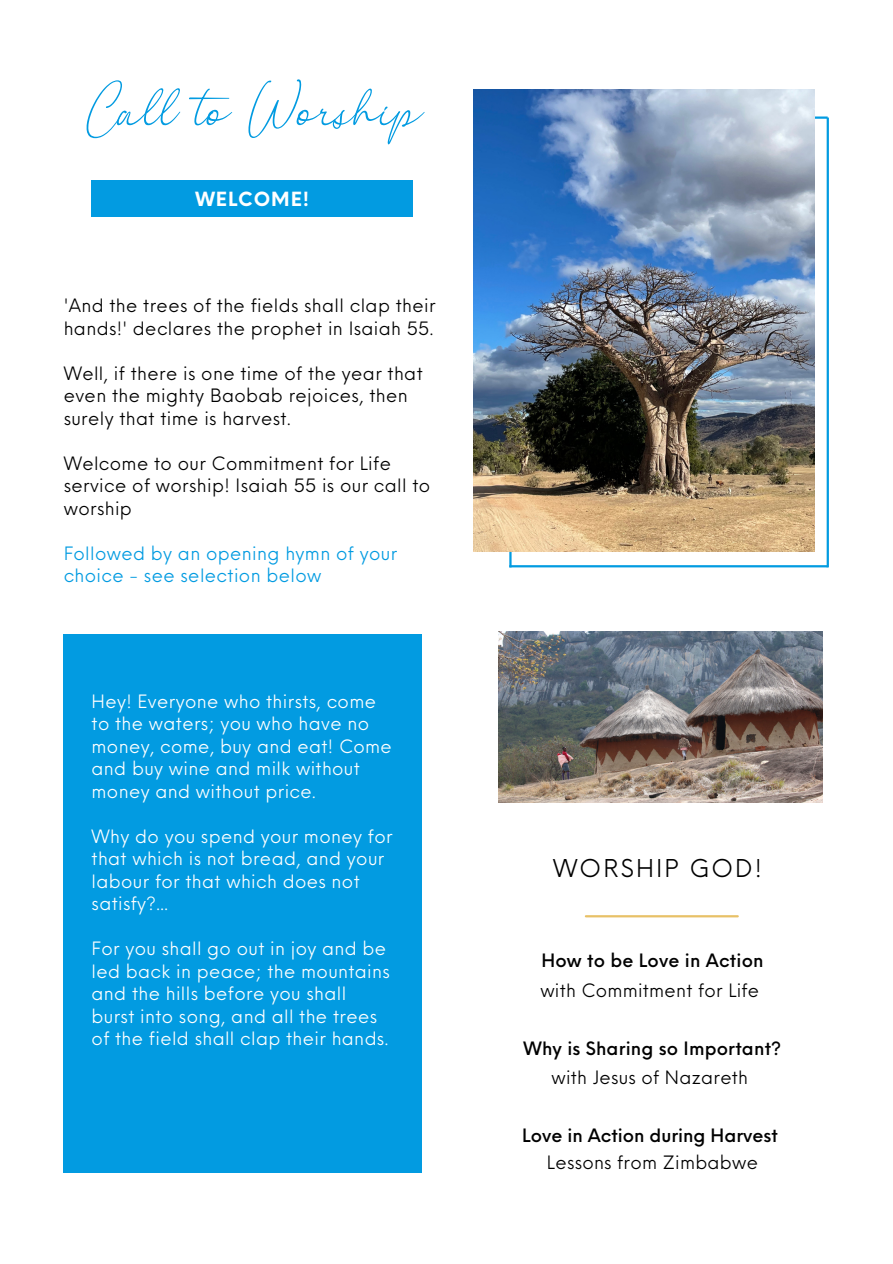
<style>
.page{position:relative;width:893px;height:1264px;background:#fff}
.page>*{position:absolute;margin:0;border:0;box-sizing:border-box;transform-origin:0 0}
.t1{font:119.55px "The Bigmaker";color:#029be1}
.t2{font:24px "Neue Einstellung";letter-spacing:.09em;color:#000}
.t3{font:700 19.05px "Neue Einstellung";letter-spacing:.05em;color:#fff}
.t4{font:18px/22.5px "Neue Einstellung";letter-spacing:.02em;color:#fff}
.t5{font:18px/22.5px "Neue Einstellung";letter-spacing:.02em;color:#000}
.t6{font:500 18px "Neue Einstellung";letter-spacing:.01em;color:#000}
.t7{font:18px/22.5px "Neue Einstellung";letter-spacing:.02em;color:#029be1}
</style>
<div class="page">
<div style="left:64px;top:634px;width:358px;height:538px;background:#029be1"></div>
<hr style="left:586px;top:915px;width:151px;height:2px;background:#e8c167">
<img style="left:498px;top:631px;width:324px;height:171px">
<div style="left:92px;top:181px;width:321px;height:36px;background:#029be1"></div>
<hr style="left:509px;top:116px;width:318px;height:3px;background:#029be1">
<hr style="left:509px;top:565px;width:318px;height:2px;background:#029be1">
<hr style="left:509px;top:117px;width:2px;height:450px;background:#029be1">
<img style="left:473px;top:89px;width:341px;height:462px">
<hr style="left:826px;top:117px;width:2px;height:450px;background:#029be1">
<p class="t1" style="left:86px;top:54px;width:339px">Call to Worship</p>
<p class="t3" style="left:195px;top:182px;width:115px">WELCOME!</p>
<p class="t5" style="left:64px;top:292px;width:373px">'And the trees of the fields shall clap their hands!' declares the prophet in Isaiah 55.</p>
<p class="t5" style="left:64px;top:360px;width:360px">Well, if there is one time of the year that even the mighty Baobab rejoices, then surely that time is harvest.</p>
<p class="t5" style="left:64px;top:450px;width:368px">Welcome to our Commitment for Life service of worship! Isaiah 55 is our call to worship</p>
<p class="t7" style="left:64px;top:540px;width:335px">Followed by an opening hymn of your choice - see selection below</p>
<p class="t4" style="left:92px;top:688px;width:302px">Hey! Everyone who thirsts, come to the waters; you who have no money, come, buy and eat! Come and buy wine and milk without money and without price.</p>
<p class="t4" style="left:92px;top:823px;width:302px">Why do you spend your money for that which is not bread, and your labour for that which does not satisfy?...</p>
<p class="t4" style="left:92px;top:935px;width:300px">For you shall go out in joy and be led back in peace; the mountains and the hills before you shall burst into song, and all the trees of the field shall clap their hands.</p>
<p class="t2" style="left:553px;top:846px;width:210px">WORSHIP GOD!</p>
<p class="t6" style="left:541px;top:943px;width:224px">How to be Love in Action</p>
<p class="t5" style="left:540px;top:976px;width:220px">with Commitment for Life</p>
<p class="t6" style="left:523px;top:1032px;width:259px">Why is Sharing so Important?</p>
<p class="t5" style="left:551px;top:1063px;width:198px">with Jesus of Nazareth</p>
<p class="t6" style="left:522px;top:1119px;width:257px">Love in Action during Harvest</p>
<p class="t5" style="left:547px;top:1149px;width:212px">Lessons from Zimbabwe</p>
</div>
